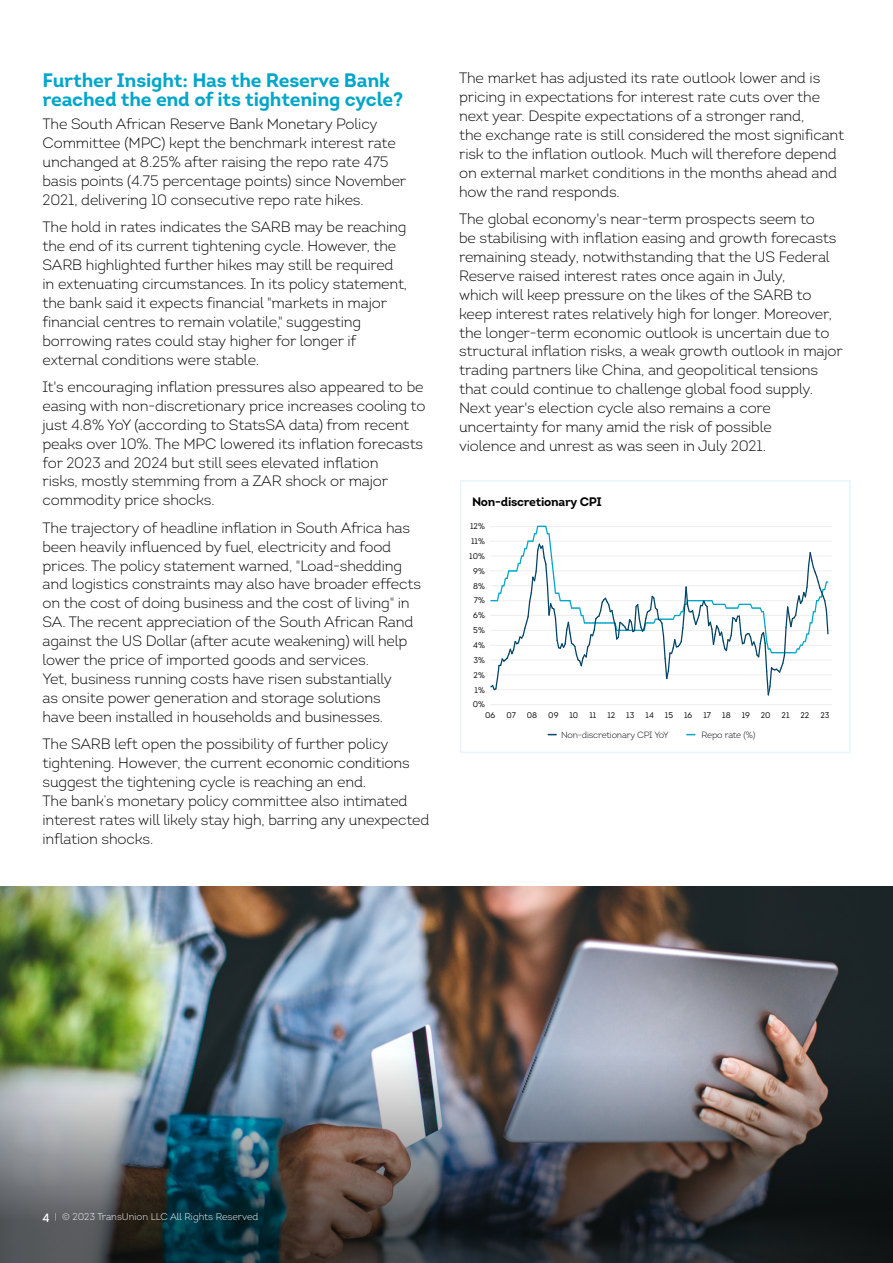
<style>
.page{position:relative;width:893px;height:1263px;background:#fff}
.page>*{position:absolute;margin:0;border:0;box-sizing:border-box;transform-origin:0 0}
.t1{font:700 19.5px/18.9px "Intro";letter-spacing:-.01em;color:#00a6ca}
.t2{font:300 15px/18.9px "Intro";letter-spacing:-.01em;color:#000}
.t3{font:700 12.3px "Intro";letter-spacing:-.02em;color:#000}
.t4{font:300 9.75px "Intro";color:#fff}
.t5{font:300 9px "Intro";letter-spacing:-.02em;color:#000}
.t6{font:8.1px "Intro";color:#000}
.s1{font-weight:600;font-size:12px}
</style>
<div class="page">
<img style="left:0;top:886px;width:893px;height:128px">
<div style="left:460px;top:480px;width:390px;height:273px;border:1px solid #e6f6fa"></div>
<hr style="left:490px;top:660px;width:342px;height:1px;background:#eee">
<hr style="left:490px;top:675px;width:342px;height:1px;background:#eee">
<hr style="left:490px;top:645px;width:342px;height:1px;background:#eee">
<hr style="left:491px;top:630px;width:341px;height:1px;background:#eee">
<hr style="left:490px;top:615px;width:342px;height:1px;background:#eee">
<hr style="left:490px;top:600px;width:342px;height:1px;background:#eee">
<hr style="left:490px;top:571px;width:342px;height:1px;background:#eee">
<hr style="left:490px;top:585px;width:342px;height:1px;background:#eee">
<hr style="left:490px;top:556px;width:342px;height:1px;background:#eee">
<hr style="left:490px;top:541px;width:342px;height:1px;background:#eee">
<hr style="left:490px;top:526px;width:342px;height:1px;background:#eee">
<hr style="left:490px;top:689px;width:342px;height:1px;background:#eee">
<hr style="left:490px;top:704px;width:342px;height:1px;background:#eee">
<svg style="left:490px;top:525px;width:339px;height:171px"></svg>
<img style="left:0;top:1014px;width:893px;height:249px">
<h1 class="t1" style="left:43px;top:71px;width:362px">Further Insight: Has the Reserve Bank reached the end of its tightening cycle?</h1>
<p class="t2" style="left:43px;top:114px;width:365px">The South African Reserve Bank Monetary Policy Committee (MPC) kept the benchmark interest rate unchanged at 8.25% after raising the repo rate 475 basis points (4.75 percentage points) since November 2021, delivering 10 consecutive repo rate hikes.</p>
<p class="t2" style="left:43px;top:217px;width:366px">The hold in rates indicates the SARB may be reaching the end of its current tightening cycle. However, the SARB highlighted further hikes may still be required in extenuating circumstances. In its policy statement, the bank said it expects financial "markets in major financial centres to remain volatile," suggesting borrowing rates could stay higher for longer if external conditions were stable.</p>
<p class="t2" style="left:43px;top:377px;width:384px">It's encouraging inflation pressures also appeared to be easing with non-discretionary price increases cooling to just 4.8% YoY (according to StatsSA data) from recent peaks over 10%. The MPC lowered its inflation forecasts for 2023 and 2024 but still sees elevated inflation<br>risks, mostly stemming from a ZAR shock or major commodity price shocks.</p>
<p class="t2" style="left:43px;top:518px;width:380px">The trajectory of headline inflation in South Africa has been heavily influenced by fuel, electricity and food prices. The policy statement warned, "Load-shedding and logistics constraints may also have broader effects on the cost of doing business and the cost of living" in SA. The recent appreciation of the South African Rand against the US Dollar (after acute weakening) will help lower the price of imported goods and services.<br>Yet, business running costs have risen substantially<br>as onsite power generation and storage solutions<br>have been installed in households and businesses.</p>
<p class="t2" style="left:43px;top:734px;width:388px">The SARB left open the possibility of further policy tightening. However, the current economic conditions suggest the tightening cycle is reaching an end.<br>The bank’s monetary policy committee also intimated interest rates will likely stay high, barring any unexpected inflation shocks.</p>
<p class="t2" style="left:459px;top:69px;width:387px">The market has adjusted its rate outlook lower and is pricing in expectations for interest rate cuts over the next year. Despite expectations of a stronger rand,<br>the exchange rate is still considered the most significant risk to the inflation outlook. Much will therefore depend on external market conditions in the months ahead and how the rand responds.</p>
<p class="t2" style="left:459px;top:209px;width:385px">The global economy's near-term prospects seem to<br>be stabilising with inflation easing and growth forecasts remaining steady, notwithstanding that the US Federal Reserve raised interest rates once again in July,<br>which will keep pressure on the likes of the SARB to keep interest rates relatively high for longer. Moreover, the longer-term economic outlook is uncertain due to structural inflation risks, a weak growth outlook in major trading partners like China, and geopolitical tensions that could continue to challenge global food supply.<br>Next year's election cycle also remains a core uncertainty for many amid the risk of possible<br>violence and unrest as was seen in July 2021.</p>
<p class="t3" style="left:472px;top:494px;width:131px">Non-discretionary CPI</p>
<p class="t6" style="left:470px;top:521px;width:16px">12%</p>
<p class="t6" style="left:471px;top:536px;width:15px">11%</p>
<p class="t6" style="left:469px;top:551px;width:17px">10%</p>
<p class="t6" style="left:473px;top:566px;width:13px">9%</p>
<p class="t6" style="left:473px;top:581px;width:13px">8%</p>
<p class="t6" style="left:474px;top:596px;width:13px">7%</p>
<p class="t6" style="left:473px;top:610px;width:13px">6%</p>
<p class="t6" style="left:473px;top:625px;width:13px">5%</p>
<p class="t6" style="left:473px;top:640px;width:13px">4%</p>
<p class="t6" style="left:473px;top:655px;width:13px">3%</p>
<p class="t6" style="left:474px;top:670px;width:13px">2%</p>
<p class="t6" style="left:474px;top:685px;width:12px">1%</p>
<p class="t6" style="left:473px;top:700px;width:14px">0%</p>
<p class="t6" style="left:485px;top:710px;width:12px">06</p>
<p class="t6" style="left:506px;top:710px;width:11px">07</p>
<p class="t6" style="left:527px;top:710px;width:12px">08</p>
<p class="t6" style="left:548px;top:710px;width:12px">09</p>
<p class="t6" style="left:569px;top:710px;width:10px">10</p>
<p class="t6" style="left:589px;top:710px;width:9px">11</p>
<p class="t6" style="left:607px;top:710px;width:9px">12</p>
<p class="t6" style="left:626px;top:710px;width:10px">13</p>
<p class="t6" style="left:645px;top:710px;width:10px">14</p>
<p class="t6" style="left:665px;top:710px;width:10px">15</p>
<p class="t6" style="left:684px;top:710px;width:10px">16</p>
<p class="t6" style="left:703px;top:710px;width:9px">17</p>
<p class="t6" style="left:722px;top:710px;width:10px">18</p>
<p class="t6" style="left:742px;top:710px;width:10px">19</p>
<p class="t6" style="left:761px;top:710px;width:11px">20</p>
<p class="t6" style="left:782px;top:710px;width:9px">21</p>
<p class="t6" style="left:800px;top:710px;width:10px">22</p>
<p class="t6" style="left:820px;top:710px;width:11px">23</p>
<p class="t5" style="left:561px;top:729px;width:109px">Non-discretionary CPI YoY</p>
<p class="t5" style="left:702px;top:729px;width:55px">Repo rate (%)</p>
<p class="t4" style="left:43px;top:1211px;width:217px"><span class="s1">4</span> | © 2023 TransUnion LLC All Rights Reserved</p>
</div>
